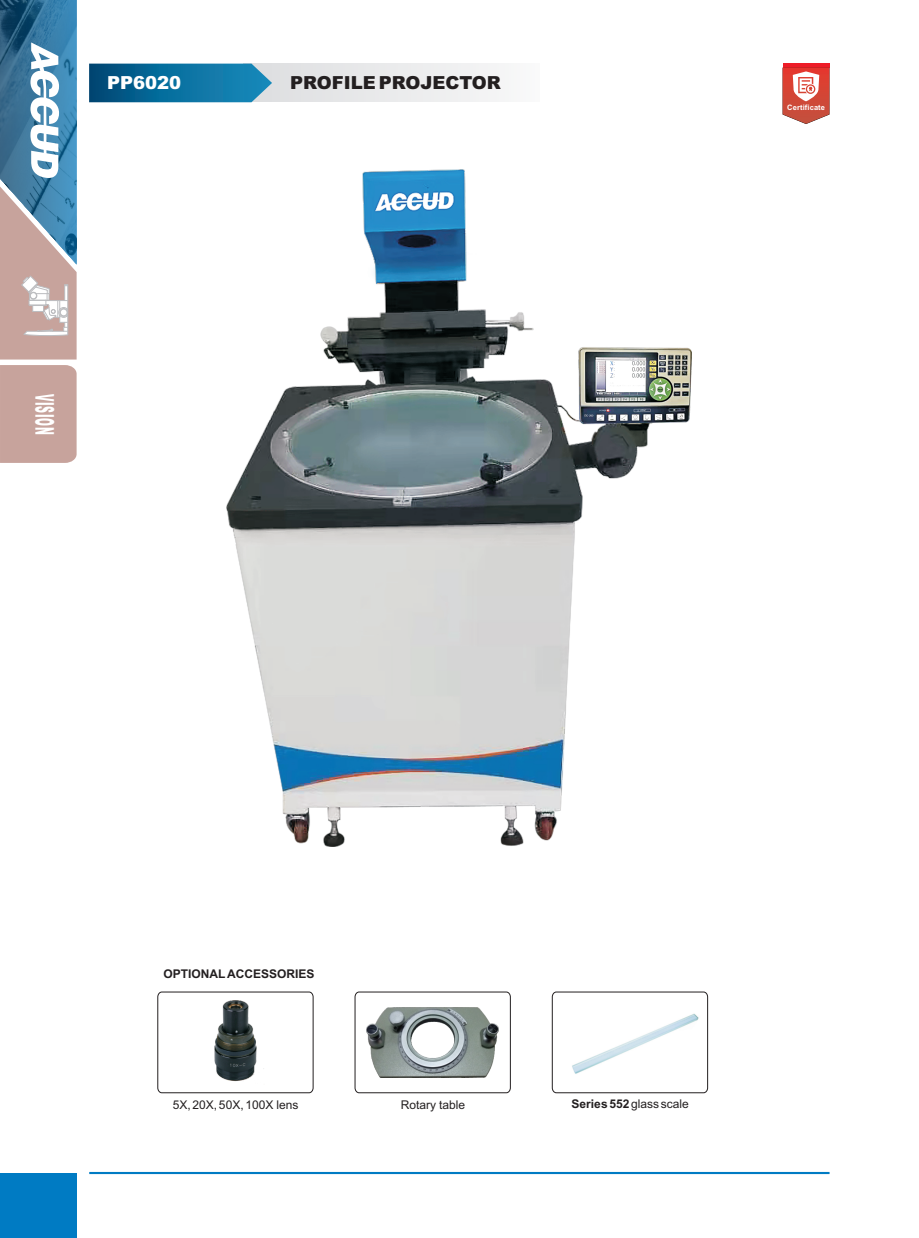
<style>
.page{position:relative;width:919px;height:1238px;background:#fff}
.page>*{position:absolute;margin:0;border:0;box-sizing:border-box;transform-origin:0 0}
.t1{font:italic 900 25.95px "Arial";letter-spacing:.065em;color:#fff;scale:.37 1}
.t2{font:italic 900 18px "Arial";color:#231f20}
.t3{font:italic 900 18px "Arial";color:#fff}
.t4{font:12px "Arial";color:#231f20}
.t5{font:700 12px "Arial";color:#231f20}
.t6{font:700 7.5px "Arial";letter-spacing:.015em;color:#fff}
.s1{font-weight:700}
</style>
<div class="page">
<hr style="left:89px;top:1171px;width:740px;height:2px;background:#007bc3">
<div style="left:0;top:1172px;width:76px;height:65px;background:#007bc3"></div>
<svg style="left:0;top:0;width:77px;height:359px;background:#8299ac"></svg>
<hr style="left:67px;top:285px;width:1px;height:50px;background:#bcbdc0">
<svg style="left:157px;top:991px;width:157px;height:102px"></svg>
<img style="left:208px;top:1000px;width:59px;height:84px">
<svg style="left:354px;top:991px;width:157px;height:102px"></svg>
<img style="left:366px;top:1007px;width:133px;height:70px">
<svg style="left:551px;top:991px;width:157px;height:102px"></svg>
<img style="left:563px;top:1008px;width:137px;height:70px">
<div style="left:244px;top:64px;width:296px;height:38px;background:linear-gradient(to right,#dcdddf,#f8f9f9)"></div>
<svg style="left:89px;top:64px;width:183px;height:38px;background:#15729f"></svg>
<svg style="left:782px;top:64px;width:47px;height:4px"></svg>
<svg style="left:782px;top:68px;width:47px;height:56px"></svg>
<div style="left:0;top:365px;width:77px;height:98px;background:#c7a39c"></div>
<img style="left:227px;top:169px;width:464px;height:677px">
<h2 class="t3" style="left:107px;top:76px;width:76px">PP6020</h2>
<h2 class="t2" style="left:290px;top:76px;width:212px">PROFILE PROJECTOR</h2>
<h1 class="t1" style="left:54px;top:394px;width:111px;rotate:90deg">VISION</h1>
<p class="t6" style="left:787px;top:105px;width:39px">Certificate</p>
<p class="t5" style="left:163px;top:969px;width:153px">OPTIONAL ACCESSORIES</p>
<p class="t4" style="left:173px;top:1100px;width:127px">5X, 20X, 50X, 100X lens</p>
<p class="t4" style="left:401px;top:1100px;width:66px">Rotary table</p>
<p class="t4" style="left:571px;top:1099px;width:119px"><span class="s1">Series 552</span> glass scale</p>
</div>
